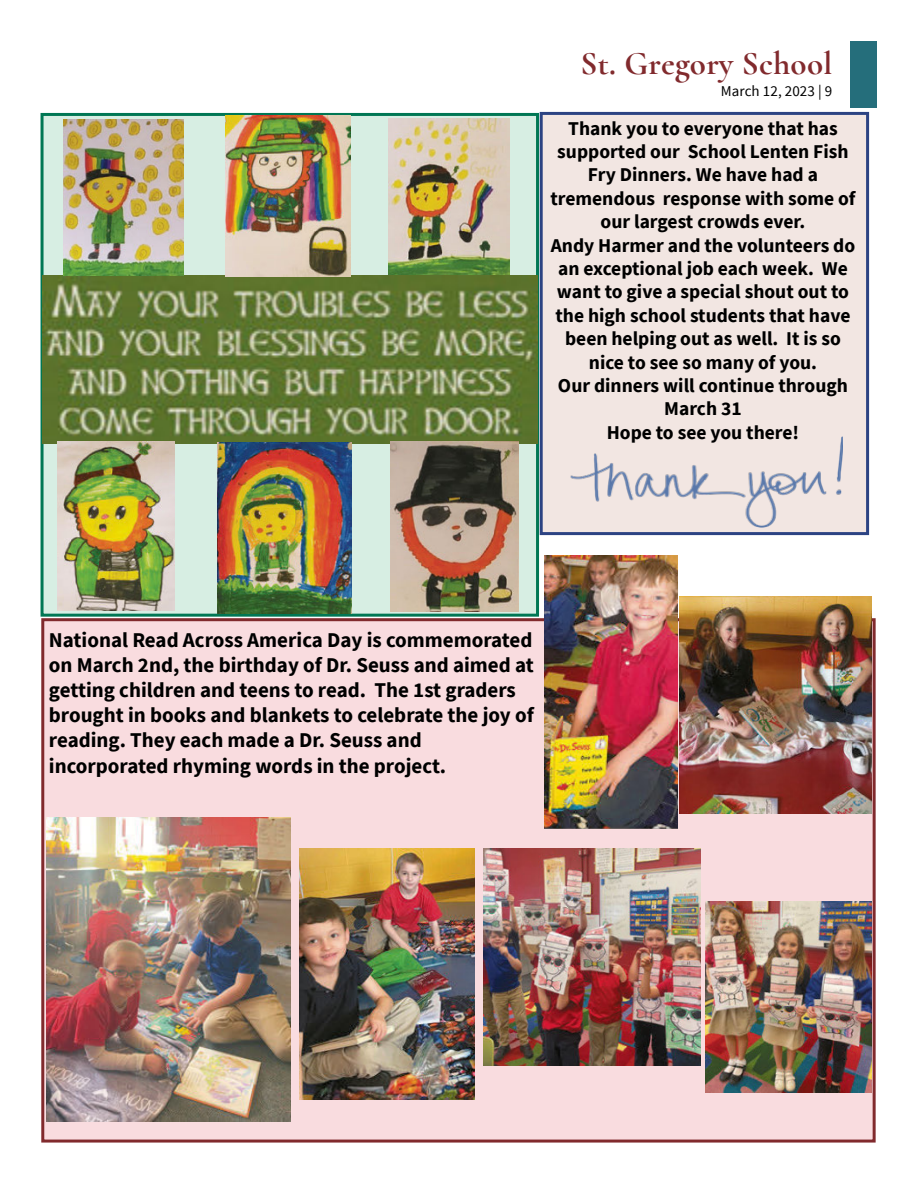
<style>
.page{position:relative;width:918px;height:1188px;background:#fff}
.page>*{position:absolute;margin:0;border:0;box-sizing:border-box;transform-origin:0 0}
.Page_Title_Odd{font:700 33px "Cormorant";letter-spacing:.01em;color:#812a2d}
.Main_Body_Paragraph{font:700 21px/25.2px "Ltlbrw Source Sans Pro";color:#000}
.Main_Body_Paragraph-2{font:700 19.5px/23.4px "Ltlbrw Source Sans Pro";color:#000;text-align:center}
.Page_Subtitle_Odd{font:15px "Source Sans Pro";letter-spacing:.005em;color:#000}
.s1{font-family:"Chqqnh Source Sans Pro"}
</style>
<div class="page">
<div style="left:43px;top:620px;width:831px;height:521px;background:#f9dcdf"></div>
<div style="left:41px;top:618px;width:835px;height:525px;border:3px solid #812a2d"></div>
<img style="left:706px;top:901px;width:165px;height:191px">
<div style="left:42px;top:114px;width:496px;height:501px;background:#d7eee3"></div>
<div style="left:41px;top:113px;width:498px;height:504px;border:3px solid #007754"></div>
<img style="left:388px;top:118px;width:121px;height:157px">
<img style="left:43px;top:275px;width:494px;height:168px">
<img style="left:226px;top:115px;width:124px;height:161px">
<img style="left:63px;top:119px;width:120px;height:156px">
<div style="left:541px;top:113px;width:327px;height:421px;background:#f2e6e2"></div>
<div style="left:540px;top:112px;width:329px;height:423px;border:3px solid #2c4383"></div>
<img style="left:571px;top:436px;width:272px;height:91px">
<div style="left:850px;top:41px;width:27px;height:67px;background:#256e7b"></div>
<img style="left:390px;top:442px;width:129px;height:170px">
<img style="left:58px;top:442px;width:117px;height:169px">
<img style="left:218px;top:443px;width:133px;height:171px">
<img style="left:679px;top:597px;width:192px;height:216px">
<img style="left:47px;top:817px;width:243px;height:304px">
<img style="left:300px;top:849px;width:175px;height:251px">
<img style="left:483px;top:848px;width:218px;height:217px">
<img style="left:545px;top:555px;width:132px;height:274px">
<p class="Page_Title_Odd" style="left:581px;top:44px;width:253px">St. Gregory School</p>
<p class="Page_Subtitle_Odd" style="left:721px;top:82px;width:113px">March 12, 2023 | 9</p>
<p class="Main_Body_Paragraph-2" style="left:550px;top:116px;width:307px"><span class="s1">Thank you to everyone that has supported our School Lenten Fish<br></span>Fry Dinners. We have had a tremendous response with some of our largest crowds ever.</p>
<p class="Main_Body_Paragraph-2" style="left:551px;top:233px;width:306px"><span class="s1">Andy Harmer and the volunteers do </span>an exceptional job each week. We want to give a special shout out to the high school students that have been helping out as well. It is so <span class="s1">nice to see so many of you.</span></p>
<p class="Main_Body_Paragraph-2" style="left:558px;top:374px;width:291px">Our dinners will continue through<br><span class="s1">March 31</span></p>
<p class="Main_Body_Paragraph-2" style="left:607px;top:420px;width:194px">Hope to see you there!</p>
<p class="Main_Body_Paragraph" style="left:49px;top:627px;width:486px"><span class="s1">National Read Across America Day is commemorated </span>on March 2nd, the birthday of Dr. Seuss and aimed at getting children and teens to read. The 1st graders brought in books and blankets to celebrate the joy of reading. They each made a Dr. Seuss and incorporated rhyming words in the project.</p>
</div>
